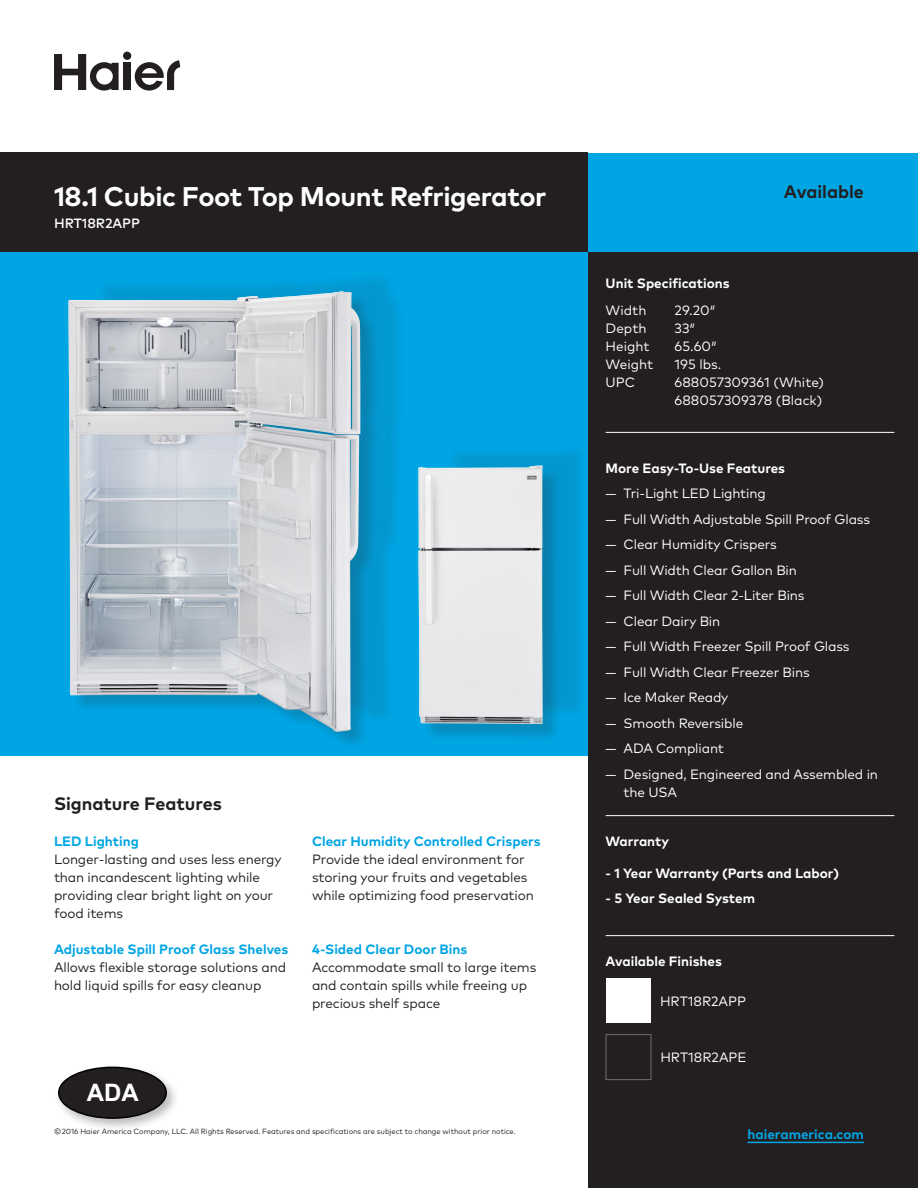
<style>
.page{position:relative;width:918px;height:1188px;background:#fff}
.page>*{position:absolute;margin:0;border:0;box-sizing:border-box;transform-origin:0 0}
.Headline__Product_Na{font:700 27px "Mark OT";letter-spacing:-.015em;color:#fff}
.t1{font:700 24px "Arial";color:#fff}
.Headline__Signature{font:700 18px "Mark OT";color:#231f20}
.Header__Right_Rail{font:13.5px/18px "Mark OT";letter-spacing:-.01em;color:#fff}
.Paragraph__Main{font:13.5px/18px "Mark OT";letter-spacing:-.01em;color:#231f20}
.Header__Right_Rail-2{font:700 13.5px "Mark OT";color:#fff}
.Subhead__Signature_F{font:700 13.5px "Mark OT";color:#00a5e3}
.Headline__Product_Na-2{font:500 13.5px "Mark OT";letter-spacing:-.005em;color:#fff}
.t2{font:7.5px "Mark OT";letter-spacing:-.005em;color:#231f20}
</style>
<div class="page">
<div style="left:0;top:153px;width:918px;height:603px;background:#00a5e3"></div>
<div style="left:588px;top:252px;width:330px;height:936px;background:#231f20"></div>
<div style="left:0;top:153px;width:588px;height:99px;background:#231f20"></div>
<div style="left:447px;top:444px;width:140px;height:274px;background:#231f20;opacity:.1"></div>
<img style="left:418px;top:460px;width:134px;height:264px">
<div style="left:422px;top:468px;width:139px;height:274px;background:#231f20;opacity:.2"></div>
<div style="left:123px;top:63px;width:8px;height:27px;background:#231f20"></div>
<div style="left:123px;top:52px;width:8px;height:8px;background:#231f20;border-radius:50%"></div>
<svg style="left:54px;top:54px;width:65px;height:37px"></svg>
<svg style="left:135px;top:60px;width:45px;height:31px"></svg>
<hr style="left:748px;top:1142px;width:116px;height:1px;background:#00a5e3">
<hr style="left:606px;top:432px;width:288px;height:1px;background:#fff">
<div style="left:606px;top:978px;width:45px;height:45px;background:#fff"></div>
<div style="left:606px;top:1034px;width:45px;height:46px;border:1px solid #6c6d70"></div>
<hr style="left:606px;top:815px;width:288px;height:1px;background:#fff">
<div style="left:55px;top:1063px;width:124px;height:69px;background:#231f20;opacity:.3"></div>
<div style="left:59px;top:1067px;width:107px;height:51px;background:#231f20;border-radius:50%"></div>
<div style="left:58px;top:1067px;width:109px;height:52px;border:2px solid #000;border-radius:50%"></div>
<div style="left:96px;top:271px;width:308px;height:454px;background:#231f20;opacity:.1"></div>
<img style="left:68px;top:286px;width:301px;height:410px">
<div style="left:71px;top:294px;width:308px;height:455px;background:#231f20;opacity:.2"></div>
<hr style="left:606px;top:935px;width:288px;height:1px;background:#fff">
<p class="Headline__Product_Na" style="left:54px;top:178px;width:494px">18.1 Cubic Foot Top Mount Refrigerator</p>
<p class="Headline__Product_Na-2" style="left:54px;top:215px;width:87px">HRT18R2APP</p>
<p class="Headline__Signature" style="left:54px;top:792px;width:169px">Signature Features</p>
<p class="Subhead__Signature_F" style="left:54px;top:832px;width:86px">LED Lighting</p>
<p class="Paragraph__Main" style="left:54px;top:850px;width:229px">Longer-lasting and uses less energy than incandescent lighting while providing clear bright light on your food items</p>
<p class="Subhead__Signature_F" style="left:54px;top:940px;width:236px">Adjustable Spill Proof Glass Shelves</p>
<p class="Paragraph__Main" style="left:54px;top:958px;width:234px">Allows flexible storage solutions and hold liquid spills for easy cleanup</p>
<p class="Subhead__Signature_F" style="left:312px;top:832px;width:230px">Clear Humidity Controlled Crispers</p>
<p class="Paragraph__Main" style="left:312px;top:850px;width:223px">Provide the ideal environment for storing your fruits and vegetables while optimizing food preservation</p>
<p class="Subhead__Signature_F" style="left:312px;top:940px;width:157px">4-Sided Clear Door Bins</p>
<p class="Paragraph__Main" style="left:312px;top:958px;width:226px">Accommodate small to large items and contain spills while freeing up precious shelf space</p>
<p class="t1" style="left:87px;top:1077px;width:53px">ADA</p>
<p class="Headline__Signature" style="left:784px;top:180px;width:82px">Available</p>
<p class="Header__Right_Rail-2" style="left:606px;top:274px;width:126px">Unit Specifications</p>
<p class="Header__Right_Rail" style="left:606px;top:301px;width:42px">Width</p>
<p class="Header__Right_Rail" style="left:675px;top:301px;width:42px">29.20″</p>
<p class="Header__Right_Rail" style="left:606px;top:319px;width:42px">Depth</p>
<p class="Header__Right_Rail" style="left:675px;top:319px;width:22px">33″</p>
<p class="Header__Right_Rail" style="left:606px;top:337px;width:46px">Height</p>
<p class="Header__Right_Rail" style="left:675px;top:337px;width:44px">65.60″</p>
<p class="Header__Right_Rail" style="left:606px;top:355px;width:49px">Weight</p>
<p class="Header__Right_Rail" style="left:675px;top:355px;width:48px">195 lbs.</p>
<p class="Header__Right_Rail" style="left:606px;top:373px;width:31px">UPC</p>
<p class="Header__Right_Rail" style="left:675px;top:373px;width:151px">688057309361 (White)<br>688057309378 (Black)</p>
<p class="Header__Right_Rail-2" style="left:606px;top:459px;width:181px">More Easy-To-Use Features</p>
<p class="Header__Right_Rail" style="left:606px;top:484px;width:162px">— Tri-Light LED Lighting</p>
<p class="Header__Right_Rail" style="left:606px;top:510px;width:266px">— Full Width Adjustable Spill Proof Glass</p>
<p class="Header__Right_Rail" style="left:606px;top:535px;width:173px">— Clear Humidity Crispers</p>
<p class="Header__Right_Rail" style="left:606px;top:561px;width:193px">— Full Width Clear Gallon Bin</p>
<p class="Header__Right_Rail" style="left:606px;top:586px;width:200px">— Full Width Clear 2-Liter Bins</p>
<p class="Header__Right_Rail" style="left:606px;top:612px;width:116px">— Clear Dairy Bin</p>
<p class="Header__Right_Rail" style="left:606px;top:637px;width:246px">— Full Width Freezer Spill Proof Glass</p>
<p class="Header__Right_Rail" style="left:606px;top:663px;width:206px">— Full Width Clear Freezer Bins</p>
<p class="Header__Right_Rail" style="left:606px;top:688px;width:124px">— Ice Maker Ready</p>
<p class="Header__Right_Rail" style="left:606px;top:714px;width:139px">— Smooth Reversible</p>
<p class="Header__Right_Rail" style="left:606px;top:739px;width:120px">— ADA Compliant</p>
<p class="Header__Right_Rail" style="left:624px;top:765px;width:256px;text-indent:-18px">— Designed, Engineered and Assembled in the USA</p>
<p class="Header__Right_Rail-2" style="left:606px;top:832px;width:65px">Warranty</p>
<p class="Header__Right_Rail-2" style="left:606px;top:864px;width:235px">- 1 Year Warranty (Parts and Labor)</p>
<p class="Header__Right_Rail-2" style="left:606px;top:889px;width:151px">- 5 Year Sealed System</p>
<p class="Header__Right_Rail-2" style="left:606px;top:952px;width:118px">Available Finishes</p>
<p class="Header__Right_Rail" style="left:660px;top:992px;width:88px">HRT18R2APP</p>
<p class="Header__Right_Rail" style="left:660px;top:1048px;width:88px">HRT18R2APE</p>
<p class="t2" style="left:54px;top:1127px;width:463px">© 2016 Haier America Company, LLC. All Rights Reserved. Features and specifications are subject to change without prior notice.</p>
<p class="Subhead__Signature_F" style="left:748px;top:1126px;width:118px">haieramerica.com</p>
</div>
